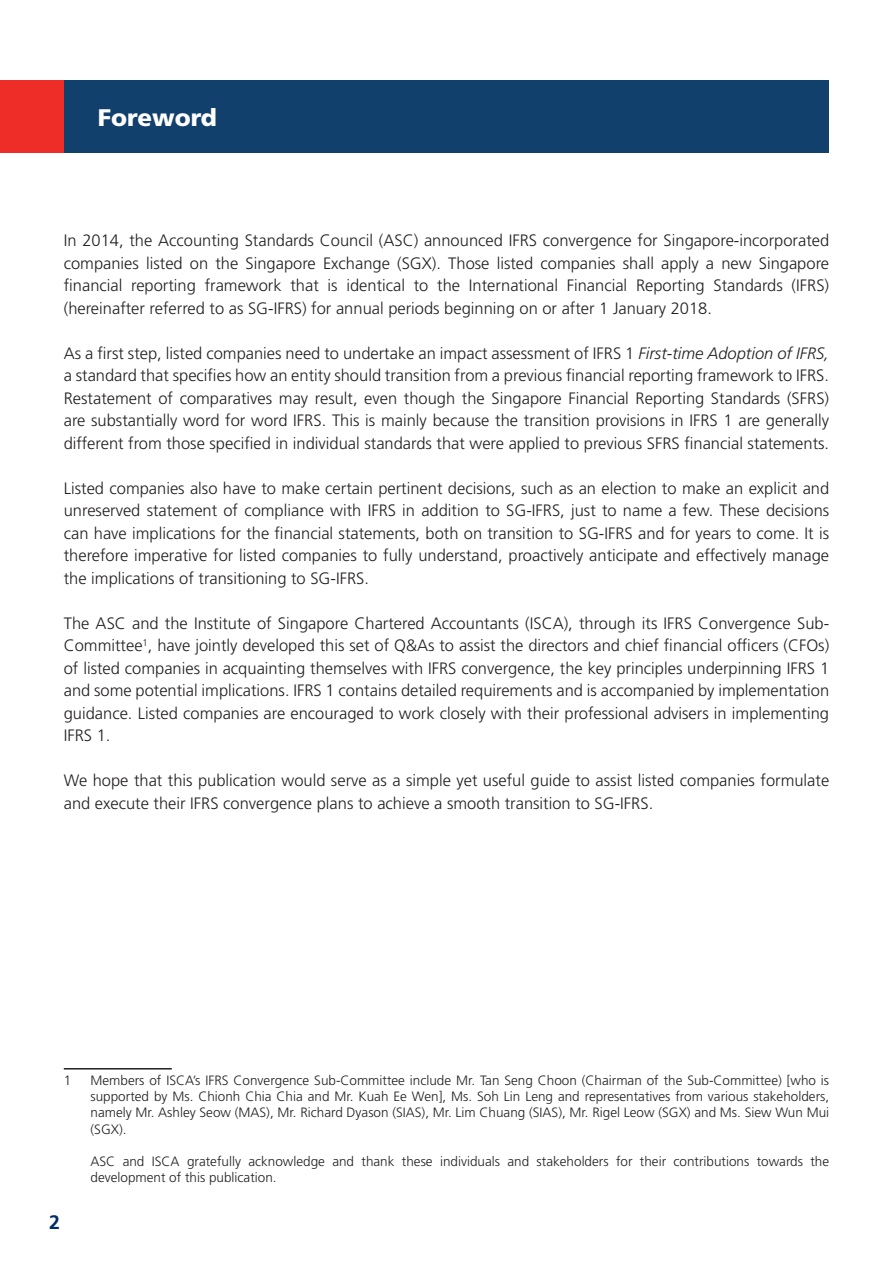
<style>
.page{position:relative;width:893px;height:1263px;background:#fff}
.page>*{position:absolute;margin:0;border:0;box-sizing:border-box;transform-origin:0 0}
.t1{font:900 24px "Frutiger LT Std";color:#fff}
.t2{font:700 19.5px "Frutiger LT Std";color:#002d66}
.t3{font:300 16.5px/22.5px "Frutiger LT Std";color:#231f20;text-align:justify}
.t4{font:300 13.5px/16.2px "Frutiger LT Std";color:#231f20;text-align:justify}
.s1{font-style:italic}
.s2{font-size:15px}
</style>
<div class="page">
<div style="left:64px;top:81px;width:765px;height:72px;background:#12406d"></div>
<div style="left:0;top:81px;width:64px;height:72px;background:#ee2d28"></div>
<hr style="left:64px;top:1068px;width:108px;height:1px;background:#231f20">
<h1 class="t1" style="left:98px;top:103px;width:121px">Foreword</h1>
<p class="t3" style="left:64px;top:230px;width:767px">In 2014, the Accounting Standards Council (ASC) announced IFRS convergence for Singapore-incorporated companies listed on the Singapore Exchange (SGX). Those listed companies shall apply a new Singapore financial reporting framework that is identical to the International Financial Reporting Standards (IFRS) (hereinafter referred to as SG-IFRS) for annual periods beginning on or after 1 January 2018.</p>
<p class="t3" style="left:64px;top:342px;width:767px">As a first step, listed companies need to undertake an impact assessment of IFRS 1 <span class="s1">First-time Adoption of IFRS, </span>a standard that specifies how an entity should transition from a previous financial reporting framework to IFRS.<br>Restatement of comparatives may result, even though the Singapore Financial Reporting Standards (SFRS) are substantially word for word IFRS. This is mainly because the transition provisions in IFRS 1 are generally different from those specified in individual standards that were applied to previous SFRS financial statements.</p>
<p class="t3" style="left:64px;top:477px;width:767px">Listed companies also have to make certain pertinent decisions, such as an election to make an explicit and unreserved statement of compliance with IFRS in addition to SG-IFRS, just to name a few. These decisions can have implications for the financial statements, both on transition to SG-IFRS and for years to come<span class="s2">.</span> It is therefore imperative for listed companies to fully understand, proactively anticipate and effectively manage the implications of transitioning to SG-IFRS.</p>
<p class="t3" style="left:64px;top:612px;width:767px">The ASC and the Institute of Singapore Chartered Accountants (ISCA), through its IFRS Convergence Sub-Committee<sup>1</sup>, have jointly developed this set of Q&amp;As to assist the directors and chief financial officers (CFOs) of listed companies in acquainting themselves with IFRS convergence, the key principles underpinning IFRS 1 and some potential implications. IFRS 1 contains detailed requirements and is accompanied by implementation guidance. Listed companies are encouraged to work closely with their professional advisers in implementing IFRS 1.</p>
<p class="t3" style="left:64px;top:770px;width:767px">We hope that this publication would serve as a simple yet useful guide to assist listed companies formulate and execute their IFRS convergence plans to achieve a smooth transition to SG-IFRS.</p>
<p class="t4" style="left:64px;top:1072px;width:9px">1</p>
<p class="t4" style="left:91px;top:1072px;width:740px">Members of ISCA’s IFRS Convergence Sub-Committee include Mr. Tan Seng Choon (Chairman of the Sub-Committee) [who is supported by Ms. Chionh Chia Chia and Mr. Kuah Ee Wen], Ms. Soh Lin Leng and representatives from various stakeholders, namely Mr. Ashley Seow (MAS), Mr. Richard Dyason (SIAS), Mr. Lim Chuang (SIAS), Mr. Rigel Leow (SGX) and Ms. Siew Wun Mui (SGX).</p>
<p class="t4" style="left:91px;top:1153px;width:740px">ASC and ISCA gratefully acknowledge and thank these individuals and stakeholders for their contributions towards the development of this publication.</p>
<p class="t2" style="left:49px;top:1210px;width:12px">2</p>
</div>
